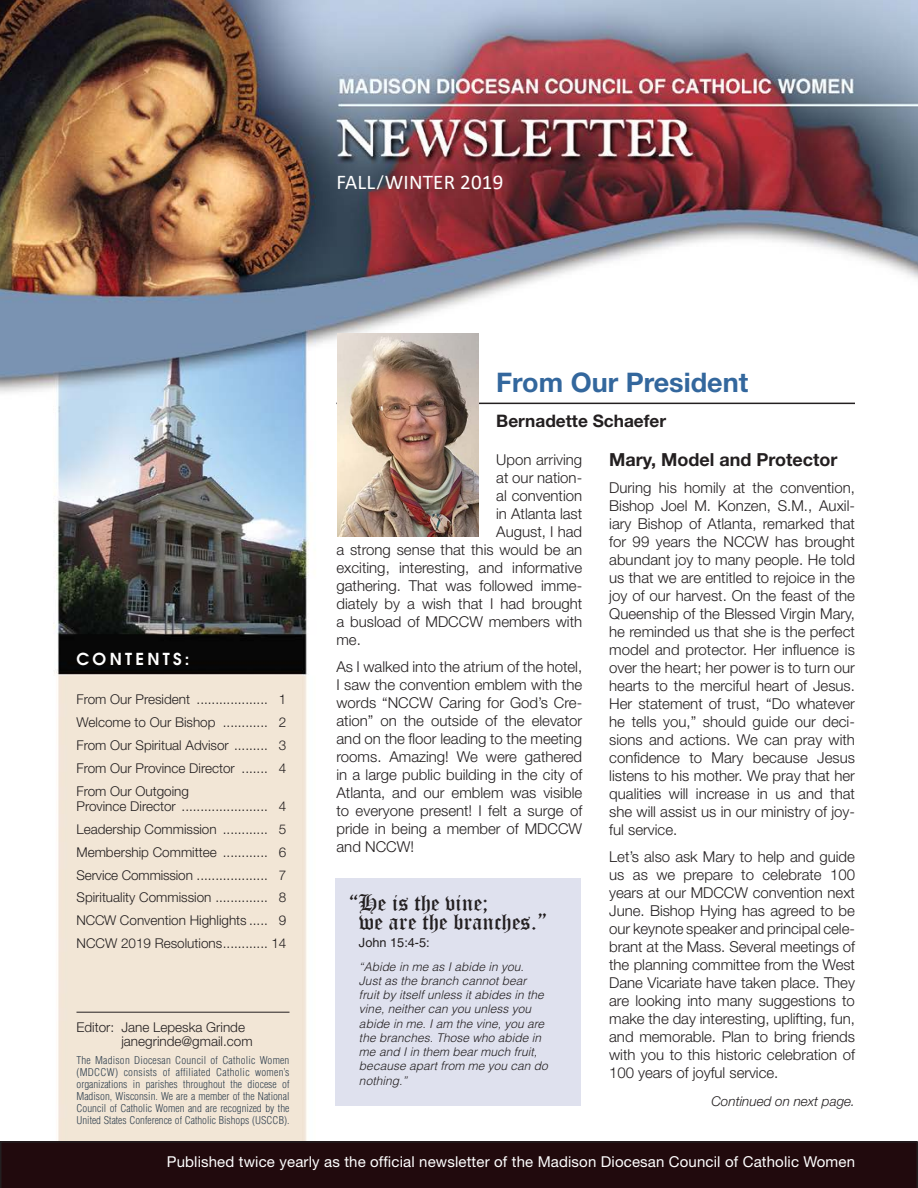
<style>
.page{position:relative;width:918px;height:1188px;background:#fff}
.page>*{position:absolute;margin:0;border:0;box-sizing:border-box;transform-origin:0 0}
.Article_Title{font:700 27px "Helvetica Neue";color:#33679d}
.Cutline{font:22.5px "Old English Text";color:#231f20}
.t1{font:21px "Calibri";letter-spacing:.01em;color:#fff}
.Subhead{font:700 18px "Helvetica Neue";color:#231f20}
.credit_Name{font:700 17.25px "Helvetica Neue";color:#231f20}
.t2{font:600 16.5px "Avant Garde";letter-spacing:.2em;color:#fff}
.Text{font:300 15px/18px "Helvetica Neue";color:#231f20;text-align:justify}
.Text-2{font:15px "Helvetica Neue";letter-spacing:.01em;color:#fff}
.t3{font:300 13.5px/15px "Helvetica Neue";color:#231f20}
.continued{font:italic 300 13.5px "Helvetica Neue";color:#231f20}
.Cutline-2{font:12.75px "Helvetica";color:#231f20}
.Cutline-3{font:italic 300 12px/14.2px "Helvetica";color:#231f20}
.Text-3{font:300 condensed 10.5px/12px "Helvetica";color:#324251;text-align:justify;scale:1.04 1}
.s1{font-family:"Helvetica Neue";font-size:18.75px}
</style>
<div class="page">
<img style="left:0;top:0;width:918px;height:1141px">
<div style="left:0;top:1141px;width:918px;height:47px;background:#210a0d"></div>
<hr style="left:76px;top:1012px;width:214px;height:1px;background:#231f20">
<hr style="left:336px;top:403px;width:519px;height:1px;background:#231f20">
<img style="left:337px;top:334px;width:141px;height:202px">
<div style="left:335px;top:878px;width:246px;height:227px;background:#dfe1ee"></div>
<p class="t1" style="left:336px;top:168px;width:168px">FALL<span class="s1">/</span>WINTER 2019</p>
<p class="t2" style="left:76px;top:648px;width:115px">CONTENTS:</p>
<p class="t3" style="left:76px;top:691px;width:211px">From Our President ................... 1</p>
<p class="t3" style="left:76px;top:714px;width:211px">Welcome to Our Bishop ............ 2</p>
<p class="t3" style="left:76px;top:737px;width:211px">From Our Spiritual Advisor ......... 3</p>
<p class="t3" style="left:76px;top:760px;width:211px">From Our Province Director ....... 4</p>
<p class="t3" style="left:76px;top:783px;width:211px">From Our Outgoing<br>Province Director ....................... 4</p>
<p class="t3" style="left:76px;top:821px;width:211px">Leadership Commission ............ 5</p>
<p class="t3" style="left:76px;top:844px;width:211px">Membership Committee ............ 6</p>
<p class="t3" style="left:76px;top:867px;width:211px">Service Commission ................... 7</p>
<p class="t3" style="left:76px;top:890px;width:211px">Spirituality Commission .............. 8</p>
<p class="t3" style="left:76px;top:913px;width:211px">NCCW Convention Highlights ..... 9</p>
<p class="t3" style="left:76px;top:936px;width:211px">NCCW 2019 Resolutions............ 14</p>
<p class="t3" style="left:121px;top:1020px;width:133px;line-height:13.5px;text-indent:-45px">Editor: Jane Lepeska Grinde janegrinde@gmail.com</p>
<p class="Text-3" style="left:76px;top:1054px;width:206px">The Madison Diocesan Council of Catholic Women (MDCCW) consists of affiliated Catholic women’s organizations in parishes throughout the diocese of Madison, Wisconsin. We are a member of the National Council of Catholic Women and are recognized by the United States Conference of Catholic Bishops (USCCB).</p>
<p class="Article_Title" style="left:496px;top:366px;width:254px">From Our President</p>
<p class="credit_Name" style="left:496px;top:411px;width:171px">Bernadette Schaefer</p>
<p class="Text" style="left:496px;top:450px;width:88px">Upon arriving</p>
<p class="Text" style="left:496px;top:468px;width:88px">at our nation-</p>
<p class="Text" style="left:496px;top:486px;width:88px">al convention</p>
<p class="Text" style="left:496px;top:504px;width:88px">in Atlanta last</p>
<p class="Text" style="left:496px;top:522px;width:88px">August, I had</p>
<p class="Text" style="left:336px;top:540px;width:247px">a strong sense that this would be an</p>
<p class="Text" style="left:336px;top:558px;width:247px">exciting, interesting, and informative</p>
<p class="Text" style="left:336px;top:576px;width:247px">gathering. That was followed imme-</p>
<p class="Text" style="left:336px;top:594px;width:247px">diately by a wish that I had brought</p>
<p class="Text" style="left:336px;top:612px;width:247px">a busload of MDCCW members with</p>
<p class="Text" style="left:336px;top:630px;width:26px">me.</p>
<p class="Text" style="left:336px;top:657px;width:247px">As I walked into the atrium of the hotel, I saw the convention emblem with the words “NCCW Caring for God’s Cre&shy;ation” on the outside of the elevator and on the floor leading to the meeting rooms. Amazing! We were gathered in a large public building in the city of Atlanta, and our emblem was visible to everyone present! I felt a surge of pride in being a member of MDCCW and NCCW!</p>
<p class="Cutline" style="left:348px;top:888px;width:142px">“He is the vine;</p>
<p class="Cutline" style="left:359px;top:908px;width:190px">we are the branches.”</p>
<p class="Cutline-2" style="left:359px;top:935px;width:72px">John 15:4-5:</p>
<p class="Cutline-3" style="left:359px;top:959px;width:190px">“Abide in me as I abide in you.<br>Just as the branch cannot bear fruit by itself unless it abides in the vine, neither can you unless you abide in me. I am the vine, you are the branches. Those who abide in me and I in them bear much fruit, because apart from me you can do nothing.”</p>
<p class="Subhead" style="left:609px;top:449px;width:230px">Mary, Model and Protector</p>
<p class="Text" style="left:609px;top:479px;width:247px">During his homily at the convention, Bishop Joel M. Konzen, S.M., Auxil&shy;iary Bishop of Atlanta, remarked that for 99 years the NCCW has brought abundant joy to many people. He told us that we are entitled to rejoice in the joy of our harvest. On the feast of the Queenship of the Blessed Virgin Mary, he reminded us that she is the perfect model and protector. Her influence is over the heart; her power is to turn our hearts to the merciful heart of Jesus.<br>Her statement of trust, “Do whatever he tells you,” should guide our deci&shy;sions and actions. We can pray with confidence to Mary because Jesus listens to his mother. We pray that her qualities will increase in us and that she will assist us in our ministry of joy&shy;ful service.</p>
<p class="Text" style="left:609px;top:848px;width:247px">Let’s also ask Mary to help and guide us as we prepare to celebrate 100 years at our MDCCW convention next June. Bishop Hying has agreed to be our keynote speaker and principal cele&shy;brant at the Mass. Several meetings of the planning committee from the West Dane Vicariate have taken place. They are looking into many suggestions to make the day interesting, uplifting, fun, and memorable. Plan to bring friends with you to this historic celebration of 100 years of joyful service.</p>
<p class="continued" style="left:711px;top:1093px;width:145px">Continued on next page.</p>
<p class="Text-2" style="left:167px;top:1152px;width:690px">Published twice yearly as the official newsletter of the Madison Diocesan Council of Catholic Women</p>
</div>
